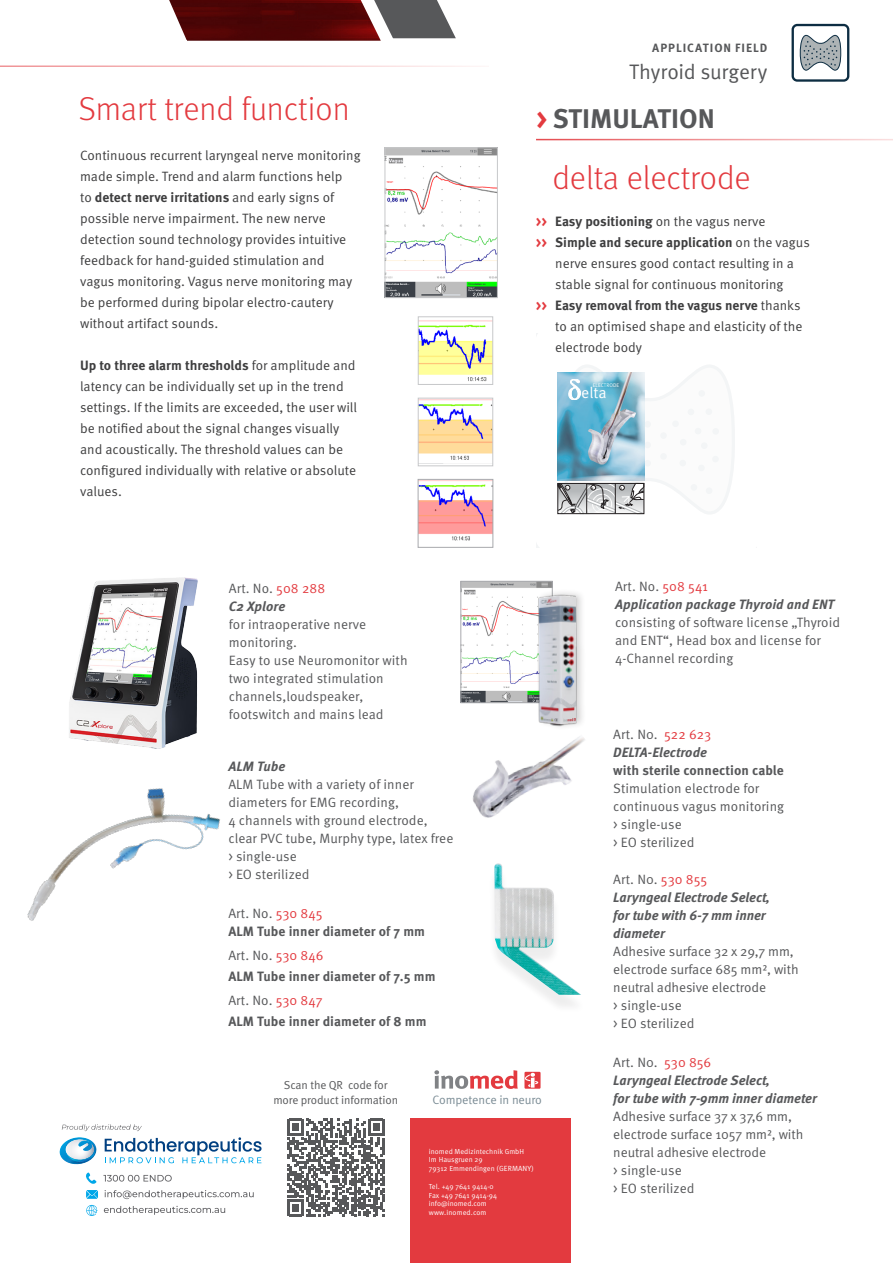
<style>
.page{position:relative;width:893px;height:1263px;background:#fff}
.page>*{position:absolute;margin:0;border:0;box-sizing:border-box;transform-origin:0 0}
.große_Überschrift_Fließtexte{font:300 33px "Meta Pro";color:#e33a3f}
.Überschrift_Einleitung{font:700 27px "Meta Pro";color:#57585a}
.t1{font:21px "Meta Pro Norm";letter-spacing:-.01em;color:#57585a}
.t2{font:15.6px "Meta Pro Norm";color:#fff}
.Artikelbeschreibung{font:13.5px/18px "Meta Pro Norm";color:#57585a}
.Fließtext{font:13.5px/21px "Meta Pro Norm";color:#3e3e3f}
.Body{font:13.5px/21px "Meta Pro Norm";color:#3e3e3f;text-align:center}
.Artikelbeschreibung-2{font:700 13.5px/24px "Meta Pro";letter-spacing:.005em;color:#57585a}
.Artikelüberschrift{font:13.5px/18px "Meta Pro Norm";letter-spacing:.005em;color:#57585a}
.Artikelbeschreibung-3{font:italic 700 13.5px "Meta Pro";letter-spacing:.005em;color:#57585a}
.Artikelüberschrift-2{font:700 13.5px/21px "Meta Pro";letter-spacing:.005em;color:#57585a}
.Body-2{font:700 13.5px "Meta Pro";color:#3e3e3f}
.Artikelüberschrift-3{font:italic 700 13.5px "Meta Pro";letter-spacing:.005em;color:#57585a}
.t3{font:12.15px "Meta Pro Norm";letter-spacing:-.01em;color:#7b8c95}
.t4{font:700 12px "Meta Pro";letter-spacing:.08em;color:#57585a}
.t5{font:11.55px/15.5px "Meta Pro Norm";letter-spacing:-.01em;color:#57585a;text-align:center}
.t6{font:7.35px "Meta Pro Norm";color:#fff}
.t7{font:5.4px "Meta Pro Norm";letter-spacing:.01em;color:#fff}
.t8{font:italic 700 3px "Meta Pro";color:#231f20}
.s1{font-family:"Meta Pro";font-weight:700}
.s2{color:#e33a3f}
.s3{font-family:"Meta Pro";font-weight:700;font-style:italic}
.s4{font-family:"Meta Pro Norm";font-weight:400}
.s5{font-family:"Meta Pro";font-weight:700;color:#e33a3f}
.s6{font-family:"Meta Pro Norm";font-weight:400;color:#e33a3f}
.s7{font-size:7.5px}
</style>
<div class="page">
<svg style="left:169px;top:0;width:287px;height:41px;background:#693636"></svg>
<svg style="left:799px;top:34px;width:42px;height:37px"></svg>
<div style="left:792px;top:24px;width:57px;height:58px;border:2px solid #0d2d42;border-radius:5px"></div>
<hr style="left:0;top:65px;width:489px;height:2px;background:#e33a3f">
<img style="left:387px;top:150px;width:109px;height:146px">
<div style="left:385px;top:148px;width:113px;height:150px;border:1px solid #c7c8ca"></div>
<svg style="left:557px;top:365px;width:178px;height:150px"></svg>
<img style="left:420px;top:484px;width:71px;height:57px">
<div style="left:418px;top:479px;width:75px;height:68px;border:1px solid #a8a9ad"></div>
<img style="left:420px;top:400px;width:71px;height:64px">
<div style="left:418px;top:398px;width:75px;height:68px;border:1px solid #c7c8ca"></div>
<img style="left:420px;top:320px;width:71px;height:62px">
<div style="left:418px;top:316px;width:75px;height:69px;border:1px solid #c7c8ca"></div>
<hr style="left:536px;top:139px;width:357px;height:1px;background:#e33a3f">
<img style="left:27px;top:788px;width:193px;height:133px">
<div style="left:488px;top:869px;width:98px;height:144px;background:#231f20;opacity:.08"></div>
<img style="left:494px;top:863px;width:87px;height:132px">
<img style="left:463px;top:583px;width:88px;height:118px">
<div style="left:461px;top:581px;width:92px;height:122px;border:1px solid #a8a9ad"></div>
<img style="left:472px;top:736px;width:113px;height:82px">
<div style="left:536px;top:588px;width:51px;height:143px;background:#231f20;opacity:.2"></div>
<img style="left:537px;top:594px;width:41px;height:134px">
<img style="left:69px;top:577px;width:129px;height:172px">
<svg style="left:62px;top:1124px;width:80px;height:7px"></svg>
<svg style="left:103px;top:1175px;width:69px;height:6px"></svg>
<svg style="left:105px;top:1190px;width:149px;height:9px"></svg>
<svg style="left:59px;top:1137px;width:38px;height:28px"></svg>
<svg style="left:105px;top:1137px;width:157px;height:26px"></svg>
<svg style="left:86px;top:1172px;width:11px;height:12px"></svg>
<svg style="left:86px;top:1190px;width:12px;height:8px"></svg>
<svg style="left:104px;top:1206px;width:121px;height:9px"></svg>
<svg style="left:86px;top:1204px;width:12px;height:12px"></svg>
<svg style="left:287px;top:1119px;width:98px;height:97px"></svg>
<div style="left:411px;top:1119px;width:160px;height:144px;background:#e33a3f"></div>
<svg style="left:524px;top:1072px;width:17px;height:17px"></svg>
<svg style="left:434px;top:1070px;width:84px;height:19px"></svg>
<p class="große_Überschrift_Fließtexte" style="left:79px;top:85px;width:273px">Smart trend function</p>
<p class="Fließtext" style="left:80px;top:144px;width:282px">Continuous recurrent laryngeal nerve monitoring made simple. Trend and alarm functions help<br>to <span class="s1">detect nerve irritations</span> and early signs of possible nerve impairment. The new nerve detection sound technology provides intuitive feedback for hand-guided stimulation and vagus monitoring. Vagus nerve monitoring may be performed during bipolar electro-cautery without artifact sounds.</p>
<p class="Fließtext" style="left:80px;top:354px;width:279px"><span class="s1">Up to three alarm thresholds</span> for amplitude and latency can be individually set up in the trend settings. If the limits are exceeded, the user will be notified about the signal changes visually and acoustically. The threshold values can be configured individually with relative or absolute values.</p>
<p class="Artikelüberschrift" style="left:229px;top:578px;width:139px">Art. No. <span class="s2">508 288<br></span><span class="s3">C2 Xplore<br></span>for intraoperative nerve monitoring.</p>
<p class="Artikelbeschreibung" style="left:229px;top:650px;width:180px">Easy to use Neuromonitor with two integrated stimulation channels,loudspeaker, footswitch and mains lead</p>
<p class="t4" style="left:652px;top:38px;width:117px">APPLICATION FIELD</p>
<p class="t1" style="left:629px;top:56px;width:140px">Thyroid surgery</p>
<p class="Überschrift_Einleitung" style="left:536px;top:98px;width:180px"><span class="s2">&gt;</span> STIMULATION</p>
<p class="große_Überschrift_Fließtexte" style="left:553px;top:154px;width:199px">delta electrode</p>
<p class="Body-2" style="left:536px;top:211px;width:231px"><span class="s2">&gt;&gt;</span> Easy positioning <span class="s4">on the vagus nerve</span></p>
<p class="Body" style="left:536px;top:231px;width:276px"><span class="s5">&gt;&gt;</span> <span class="s1">Simple and secure application</span> on the vagus nerve ensures good contact resulting in a stable signal for continuous monitoring</p>
<p class="Body" style="left:555px;top:294px;width:249px;text-align:left;text-indent:-19px"><span class="s5">&gt;&gt;</span> <span class="s1">Easy removal from the vagus nerve</span> thanks to an optimised shape and elasticity of the electrode body</p>
<p class="t7" style="left:593px;top:381px;width:28px">ELECTRODE</p>
<p class="t2" style="left:581px;top:381px;width:27px">elta</p>
<p class="t8" style="left:566px;top:486px;width:3px">1</p>
<p class="t8" style="left:592px;top:485px;width:3px">2</p>
<p class="t8" style="left:620px;top:485px;width:3px">3</p>
<p class="Artikelbeschreibung" style="left:615px;top:577px;width:95px">Art. No. <span class="s2">508 541</span></p>
<p class="Artikelbeschreibung-3" style="left:615px;top:594px;width:221px">Application package Thyroid and ENT</p>
<p class="Artikelbeschreibung" style="left:615px;top:613px;width:227px">consisting of software license „Thyroid and ENT“, Head box and license for<br>4-Channel recording</p>
<p class="Artikelüberschrift-3" style="left:228px;top:756px;width:59px">ALM Tube</p>
<p class="Artikelbeschreibung" style="left:228px;top:774px;width:187px">ALM Tube with a variety of inner diameters for EMG recording,</p>
<p class="Artikelbeschreibung" style="left:228px;top:810px;width:227px">4 channels with ground electrode, clear PVC tube, Murphy type, latex free &gt; single-use<br>&gt; EO sterilized</p>
<p class="Artikelüberschrift" style="left:228px;top:903px;width:96px">Art. No. <span class="s2">530 845</span></p>
<p class="Artikelbeschreibung-2" style="left:228px;top:918px;width:198px">ALM Tube inner diameter of 7 mm<br><span class="s4">Art. No.</span> <span class="s6">530 846</span></p>
<p class="Artikelbeschreibung-2" style="left:228px;top:963px;width:209px">ALM Tube inner diameter of 7.5 mm</p>
<p class="Artikelüberschrift-2" style="left:228px;top:989px;width:200px"><span class="s4">Art. No.</span> <span class="s6">530 847<br></span>ALM Tube inner diameter of 8 mm</p>
<p class="t5" style="left:273px;top:1076px;width:126px">Scan the QR code for more product information</p>
<p class="t3" style="left:433px;top:1091px;width:111px">Competence in neuro</p>
<p class="t6" style="left:429px;top:1145px;width:97px">inomed Medizintechnik GmbH</p>
<p class="t6" style="left:429px;top:1154px;width:55px">Im Hausgruen 29</p>
<p class="t6" style="left:429px;top:1163px;width:106px">79312 Emmendingen (<span class="s7">GERMANY</span>)</p>
<p class="t6" style="left:429px;top:1181px;width:66px">Tel. +49 7641 9414-0</p>
<p class="t6" style="left:429px;top:1189px;width:70px">Fax +49 7641 9414-94</p>
<p class="t6" style="left:429px;top:1198px;width:59px">info@inomed.com</p>
<p class="t6" style="left:429px;top:1207px;width:59px">www.inomed.com</p>
<p class="Artikelüberschrift" style="left:613px;top:724px;width:99px">Art. N0. <span class="s2">522 623</span></p>
<p class="Artikelbeschreibung-3" style="left:613px;top:741px;width:95px">DELTA-Electrode</p>
<p class="Artikelbeschreibung-2" style="left:613px;top:757px;width:172px">with sterile connection cable</p>
<p class="Artikelbeschreibung" style="left:613px;top:778px;width:148px">Stimulation electrode for</p>
<p class="Artikelbeschreibung" style="left:613px;top:796px;width:172px">continuous vagus monitoring</p>
<p class="Artikelbeschreibung" style="left:613px;top:814px;width:70px">&gt; single-use</p>
<p class="Artikelbeschreibung" style="left:613px;top:832px;width:83px">&gt; EO sterilized</p>
<p class="Artikelbeschreibung" style="left:613px;top:870px;width:96px">Art. N0. <span class="s2">530 855</span></p>
<p class="Artikelbeschreibung" style="left:613px;top:888px;width:187px"><span class="s3">Laryngeal Electrode Select,<br>for tube with 6-7 mm inner diameter<br></span>Adhesive surface 32 x 29,7 mm, electrode surface 685 mm², with neutral adhesive electrode<br>&gt; single-use<br>&gt; EO sterilized</p>
<p class="Artikelbeschreibung" style="left:613px;top:1053px;width:100px">Art. N0. <span class="s2">530 856</span></p>
<p class="Artikelbeschreibung" style="left:613px;top:1071px;width:205px"><span class="s3">Laryngeal Electrode Select,<br>for tube with 7-9mm inner diameter<br></span>Adhesive surface 37 x 37,6 mm, electrode surface 1057 mm², with neutral adhesive electrode</p>
<p class="Artikelbeschreibung" style="left:613px;top:1161px;width:83px">&gt; single-use<br>&gt; EO sterilized</p>
</div>
